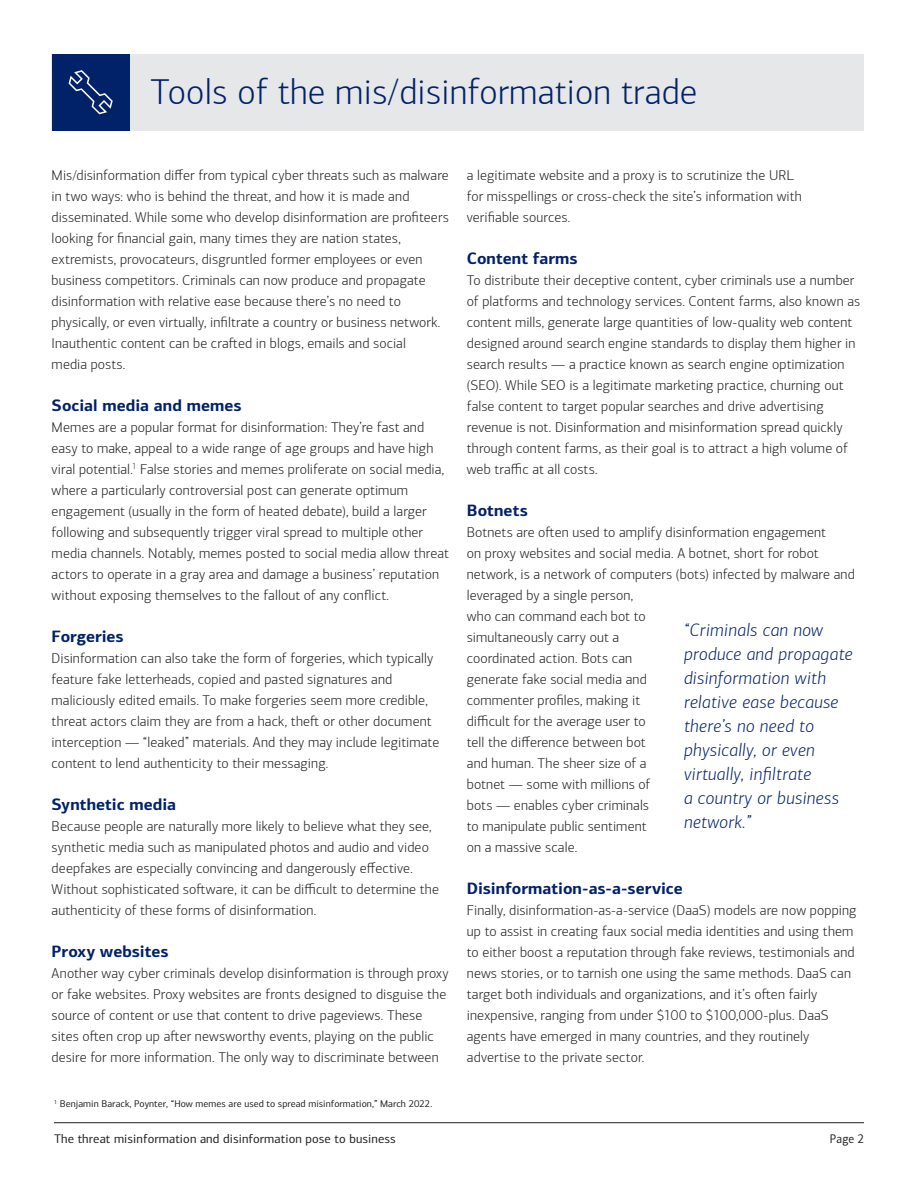
<style>
.page{position:relative;width:918px;height:1188px;background:#fff}
.page>*{position:absolute;margin:0;border:0;box-sizing:border-box;transform-origin:0 0}
.t1{font:300 36px "Connections";letter-spacing:.005em;color:#012169}
.t2{font:italic 300 18px/24px "Connections";letter-spacing:.02em;color:#012169}
.t3{font:700 16.5px "Connections";color:#012169}
.t4{font:300 14.25px/21px "Connections";letter-spacing:.01em;color:#231f20}
.t5{font:12.6px "Connections";letter-spacing:.01em;color:#231f20}
.t6{font:12.6px "Connections";letter-spacing:.01em;color:#231f20;scale:.92 1}
.t7{font:9.75px "Connections";letter-spacing:.005em;color:#231f20}
</style>
<div class="page">
<div style="left:52px;top:54px;width:812px;height:76px;background:#e6e7e9"></div>
<div style="left:52px;top:54px;width:78px;height:76px;background:#012169"></div>
<hr style="left:54px;top:1122px;width:810px;height:1px;background:#231f20">
<svg style="left:69px;top:70px;width:44px;height:44px"></svg>
<h2 class="t1" style="left:151px;top:71px;width:548px">Tools of the mis/disinformation trade</h2>
<p class="t4" style="left:52px;top:165px;width:399px">Mis/disinformation differ from typical cyber threats such as malware in two ways: who is behind the threat, and how it is made and disseminated. While some who develop disinformation are profiteers looking for financial gain, many times they are nation states, extremists, provocateurs, disgruntled former employees or even business competitors. Criminals can now produce and propagate disinformation with relative ease because there’s no need to physically, or even virtually, infiltrate a country or business network.<br>Inauthentic content can be crafted in blogs, emails and social<br>media posts.</p>
<h3 class="t3" style="left:52px;top:395px;width:191px">Social media and memes</h3>
<p class="t4" style="left:52px;top:417px;width:399px">Memes are a popular format for disinformation: They’re fast and easy to make, appeal to a wide range of age groups and have high viral potential.<sup>1</sup> False stories and memes proliferate on social media, where a particularly controversial post can generate optimum engagement (usually in the form of heated debate), build a larger following and subsequently trigger viral spread to multiple other media channels. Notably, memes posted to social media allow threat actors to operate in a gray area and damage a business’ reputation without exposing themselves to the fallout of any conflict.</p>
<h3 class="t3" style="left:52px;top:626px;width:74px">Forgeries</h3>
<p class="t4" style="left:52px;top:648px;width:389px">Disinformation can also take the form of forgeries, which typically feature fake letterheads, copied and pasted signatures and maliciously edited emails. To make forgeries seem more credible, threat actors claim they are from a hack, theft or other document interception — “leaked” materials. And they may include legitimate content to lend authenticity to their messaging.</p>
<h3 class="t3" style="left:52px;top:794px;width:126px">Synthetic media</h3>
<p class="t4" style="left:52px;top:816px;width:389px">Because people are naturally more likely to believe what they see, synthetic media such as manipulated photos and audio and video deepfakes are especially convincing and dangerously effective.<br>Without sophisticated software, it can be difficult to determine the authenticity of these forms of disinformation.</p>
<h3 class="t3" style="left:52px;top:941px;width:118px">Proxy websites</h3>
<p class="t4" style="left:52px;top:963px;width:398px">Another way cyber criminals develop disinformation is through proxy or fake websites. Proxy websites are fronts designed to disguise the source of content or use that content to drive pageviews. These sites often crop up after newsworthy events, playing on the public desire for more information. The only way to discriminate between</p>
<p class="t7" style="left:54px;top:1098px;width:380px"><sup>1</sup> Benjamin Barack, Poynter, “How memes are used to spread misinformation,” March 2022.</p>
<p class="t5" style="left:54px;top:1132px;width:343px">The threat misinformation and disinformation pose to business</p>
<p class="t4" style="left:467px;top:165px;width:337px">a legitimate website and a proxy is to scrutinize the URL for misspellings or cross-check the site’s information with verifiable sources.</p>
<h3 class="t3" style="left:467px;top:248px;width:112px">Content farms</h3>
<p class="t4" style="left:467px;top:270px;width:395px">To distribute their deceptive content, cyber criminals use a number of platforms and technology services. Content farms, also known as content mills, generate large quantities of low-quality web content designed around search engine standards to display them higher in search results — a practice known as search engine optimization (SEO). While SEO is a legitimate marketing practice, churning out false content to target popular searches and drive advertising revenue is not. Disinformation and misinformation spread quickly through content farms, as their goal is to attract a high volume of web traffic at all costs.</p>
<h3 class="t3" style="left:467px;top:500px;width:62px">Botnets</h3>
<p class="t4" style="left:467px;top:522px;width:389px">Botnets are often used to amplify disinformation engagement<br>on proxy websites and social media. A botnet, short for robot network, is a network of computers (bots) infected by malware and leveraged by a single person,<br>who can command each bot to<br>simultaneously carry out a<br>coordinated action. Bots can<br>generate fake social media and<br>commenter profiles, making it<br>difficult for the average user to<br>tell the difference between bot<br>and human. The sheer size of a<br>botnet — some with millions of<br>bots — enables cyber criminals<br>to manipulate public sentiment<br>on a massive scale.</p>
<p class="t2" style="left:684px;top:618px;width:170px">“Criminals can now produce and propagate disinformation with relative ease because there’s no need to physically, or even virtually, infiltrate<br>a country or business network.”</p>
<h3 class="t3" style="left:467px;top:878px;width:217px">Disinformation-as-a-service</h3>
<p class="t4" style="left:467px;top:900px;width:391px">Finally, disinformation-as-a-service (DaaS) models are now popping up to assist in creating faux social media identities and using them to either boost a reputation through fake reviews, testimonials and news stories, or to tarnish one using the same methods. DaaS can target both individuals and organizations, and it’s often fairly inexpensive, ranging from under $100 to $100,000-plus. DaaS agents have emerged in many countries, and they routinely advertise to the private sector.</p>
<p class="t6" style="left:830px;top:1132px;width:39px">Page 2</p>
</div>
